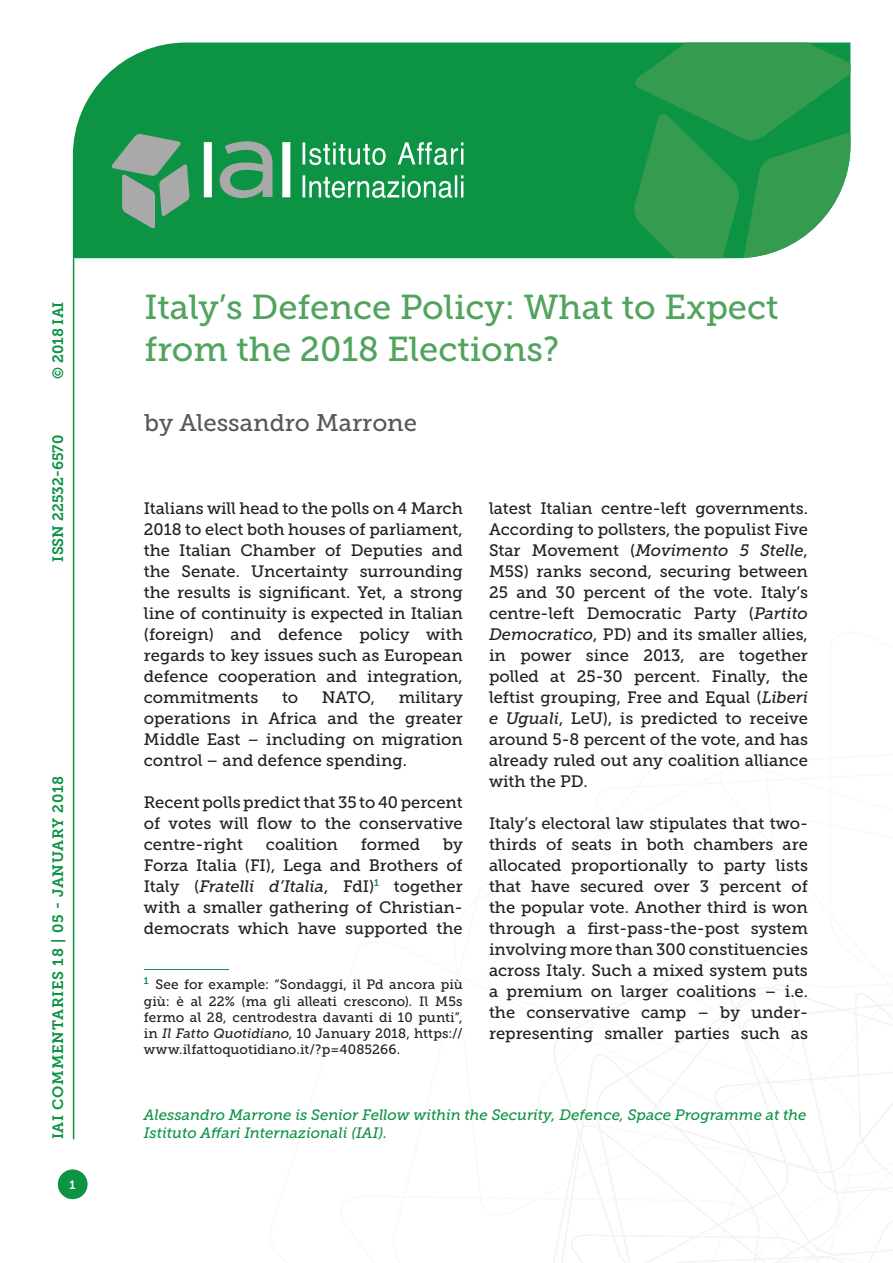
<style>
.page{position:relative;width:893px;height:1263px;background:#fff}
.page>*{position:absolute;margin:0;border:0;box-sizing:border-box;transform-origin:0 0}
.t1{font:34.5px/41.4px "Museo Slab 500";color:#51a35e}
.t2{font:24px "Museo Slab 500";color:#57585a}
.t3{font:16.5px/21px "Museo Slab 500";color:#231f20;text-align:justify}
.t4{font:italic 15px/18px "Museo Slab 500";color:#0d9344}
.t5{font:15px "Museo Slab 700";letter-spacing:.04em;color:#0d9344}
.t6{font:15px "Museo Slab 700";color:#0d9344}
.t7{font:13.5px/16.2px "Museo Slab 500";letter-spacing:.01em;color:#231f20;text-align:justify}
.t8{font:12px "Museo Slab 700";color:#fff}
.s1{font-style:italic}
</style>
<div class="page">
<svg style="left:553px;top:960px;width:340px;height:303px"></svg>
<hr style="left:73px;top:258px;width:1px;height:881px;background:#0d9344">
<div style="left:73px;top:43px;width:560px;height:215px;background:#0d9344"></div>
<svg style="left:633px;top:43px;width:217px;height:215px;background:#359e56"></svg>
<svg style="left:303px;top:142px;width:160px;height:56px;background:#48ad72"></svg>
<svg style="left:111px;top:134px;width:79px;height:95px;background:#609e7a"></svg>
<svg style="left:204px;top:141px;width:86px;height:57px"></svg>
<div style="left:58px;top:1169px;width:30px;height:30px;background:#0d9344;border-radius:50%"></div>
<hr style="left:144px;top:969px;width:85px;height:1px;background:#0d9344">
<p class="t5" style="left:50px;top:379px;width:79px;rotate:-90deg">© 2018 IAI</p>
<p class="t6" style="left:50px;top:561px;width:128px;rotate:-90deg">ISSN 22532-6570</p>
<p class="t5" style="left:50px;top:1139px;width:365px;rotate:-90deg">IAI COMMENTARIES 18 | 05 - JANUARY 2018</p>
<p class="t8" style="left:70px;top:1178px;width:8px">1</p>
<h1 class="t1" style="left:145px;top:287px;width:636px">Italy’s Defence Policy: What to Expect from the 2018 Elections?</h1>
<h2 class="t2" style="left:145px;top:409px;width:274px">by Alessandro Marrone</h2>
<p class="t3" style="left:144px;top:498px;width:320px">Italians will head to the polls on 4 March 2018 to elect both houses of parliament, the Italian Chamber of Deputies and the Senate. Uncertainty surrounding the results is significant. Yet, a strong line of continuity is expected in Italian (foreign) and defence policy with regards to key issues such as European defence cooperation and integration, commitments</p>
<p class="t3" style="left:282px;top:687px;width:18px">to</p>
<p class="t3" style="left:322px;top:687px;width:55px">NATO,</p>
<p class="t3" style="left:144px;top:687px;width:320px;text-indent:255px">military operations in Africa and the greater Middle East – including on migration control – and defence spending.</p>
<p class="t3" style="left:144px;top:792px;width:320px">Recent polls predict that 35 to 40 percent of votes will flow to the conservative centre-right</p>
<p class="t3" style="left:266px;top:834px;width:73px">coalition</p>
<p class="t3" style="left:361px;top:834px;width:61px">formed</p>
<p class="t3" style="left:144px;top:834px;width:320px;text-indent:299px">by Forza Italia (FI), Lega and Brothers of Italy (<span class="s1">Fratelli d’Italia</span>, FdI)<sup>1</sup> together with a smaller gathering of Christian&shy;democrats which have supported the</p>
<p class="t7" style="left:144px;top:977px;width:320px"><sup>1</sup> See for example: “Sondaggi, il Pd ancora più giù: è al 22% (ma gli alleati crescono). Il M5s fermo al 28, centrodestra davanti di 10 punti”, in <span class="s1">Il Fatto Quotidiano</span>, 10 January 2018, https:// www.ilfattoquotidiano.it/?p=4085266.</p>
<p class="t3" style="left:489px;top:498px;width:320px">latest Italian centre-left governments.<br>According to pollsters, the populist Five Star Movement (<span class="s1">Movimento 5 Stelle</span>, M5S) ranks second, securing between 25 and 30 percent of the vote. Italy’s centre-left Democratic Party (<span class="s1">Partito Democratico</span>, PD) and its smaller allies, in power since 2013, are together polled at 25-30 percent. Finally, the leftist grouping, Free and Equal (<span class="s1">Liberi e Uguali</span>, LeU), is predicted to receive around 5-8 percent of the vote, and has already ruled out any coalition alliance with the PD.</p>
<p class="t3" style="left:489px;top:813px;width:320px">Italy’s electoral law stipulates that two&shy;thirds of seats in both chambers are allocated proportionally to party lists that have secured over 3 percent of the popular vote. Another third is won through a first-pass-the-post system involving more than 300 constituencies across Italy. Such a mixed system puts a premium on larger coalitions – i.e. the conservative camp – by under&shy;representing smaller parties such as</p>
<p class="t4" style="left:144px;top:1106px;width:664px">Alessandro Marrone is Senior Fellow within the Security, Defence, Space Programme at the<br>Istituto Affari Internazionali (IAI).</p>
</div>
